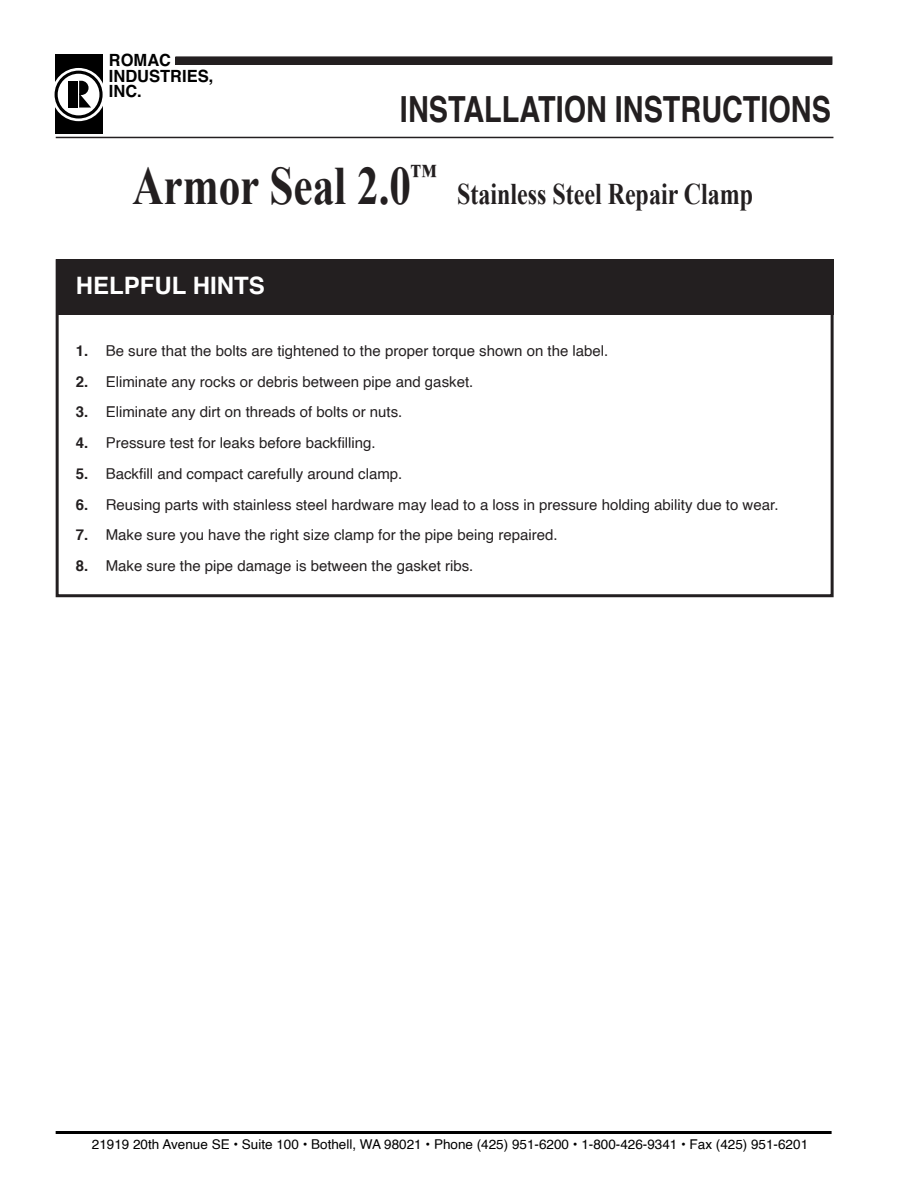
<style>
.page{position:relative;width:918px;height:1188px;background:#fff}
.page>*{position:absolute;margin:0;border:0;box-sizing:border-box;transform-origin:0 0}
.Product_Name{font:700 54px "Times New Roman";color:#231f20;scale:.8 1}
.t1{font:700 36px "Helvetica";color:#231f20;scale:.8 1}
.Product_Name-2{font:700 30px "Times New Roman";color:#231f20;scale:.8 1}
.List_Head{font:700 24px "Helvetica";color:#fff}
.t2{font:700 16.8px/15.3px "Helvetica";color:#000}
.List{font:15px "Helvetica";color:#231f20}
.t3{font:13.5px "Helvetica";color:#000}
.s1{font-weight:700}
</style>
<div class="page">
<div style="left:55px;top:54px;width:47px;height:80px;background:#000"></div>
<svg style="left:52px;top:68px;width:53px;height:53px"></svg>
<svg style="left:55px;top:71px;width:48px;height:48px"></svg>
<div style="left:58px;top:74px;width:41px;height:41px;background:#fff;border-radius:50%"></div>
<div style="left:69px;top:81px;width:9px;height:27px;background:#000"></div>
<svg style="left:79px;top:81px;width:12px;height:27px"></svg>
<div style="left:176px;top:57px;width:656px;height:7px;background:#231f20"></div>
<div style="left:176px;top:57px;width:656px;height:8px;border:1px solid #231f20"></div>
<hr style="left:56px;top:1131px;width:776px;height:3px;background:#000">
<hr style="left:56px;top:137px;width:777px;height:1px;background:#231f20">
<div style="left:56px;top:259px;width:778px;height:56px;background:#231f20"></div>
<div style="left:56px;top:259px;width:778px;height:338px;border:3px solid #231f20"></div>
<p class="t2" style="left:109px;top:53px;width:106px">ROMAC<br>INDUSTRIES,<br>INC.</p>
<h2 class="t1" style="left:400px;top:80px;width:540px">INSTALLATION INSTRUCTIONS</h2>
<p class="Product_Name" style="left:132px;top:147px;width:381px">Armor Seal 2.0<sup>™</sup></p>
<p class="Product_Name-2" style="left:457px;top:172px;width:372px">Stainless Steel Repair Clamp</p>
<p class="List_Head" style="left:76px;top:266px;width:190px">HELPFUL HINTS</p>
<p class="List" style="left:76px;top:339px;width:534px"><span class="s1">1.</span> Be sure that the bolts are tightened to the proper torque shown on the label.</p>
<p class="List" style="left:76px;top:370px;width:399px"><span class="s1">2.</span> Eliminate any rocks or debris between pipe and gasket.</p>
<p class="List" style="left:76px;top:400px;width:328px"><span class="s1">3.</span> Eliminate any dirt on threads of bolts or nuts.</p>
<p class="List" style="left:76px;top:431px;width:301px"><span class="s1">4.</span> Pressure test for leaks before backfilling.</p>
<p class="List" style="left:76px;top:462px;width:328px"><span class="s1">5.</span> Backfill and compact carefully around clamp.</p>
<p class="List" style="left:76px;top:493px;width:704px"><span class="s1">6.</span> Reusing parts with stainless steel hardware may lead to a loss in pressure holding ability due to wear.</p>
<p class="List" style="left:76px;top:523px;width:483px"><span class="s1">7.</span> Make sure you have the right size clamp for the pipe being repaired.</p>
<p class="List" style="left:76px;top:554px;width:399px"><span class="s1">8.</span> Make sure the pipe damage is between the gasket ribs.</p>
<p class="t3" style="left:92px;top:1134px;width:718px">21919 20th Avenue SE • Suite 100 • Bothell, WA 98021 • Phone (425) 951-6200 • 1-800-426-9341 • Fax (425) 951-6201</p>
</div>
